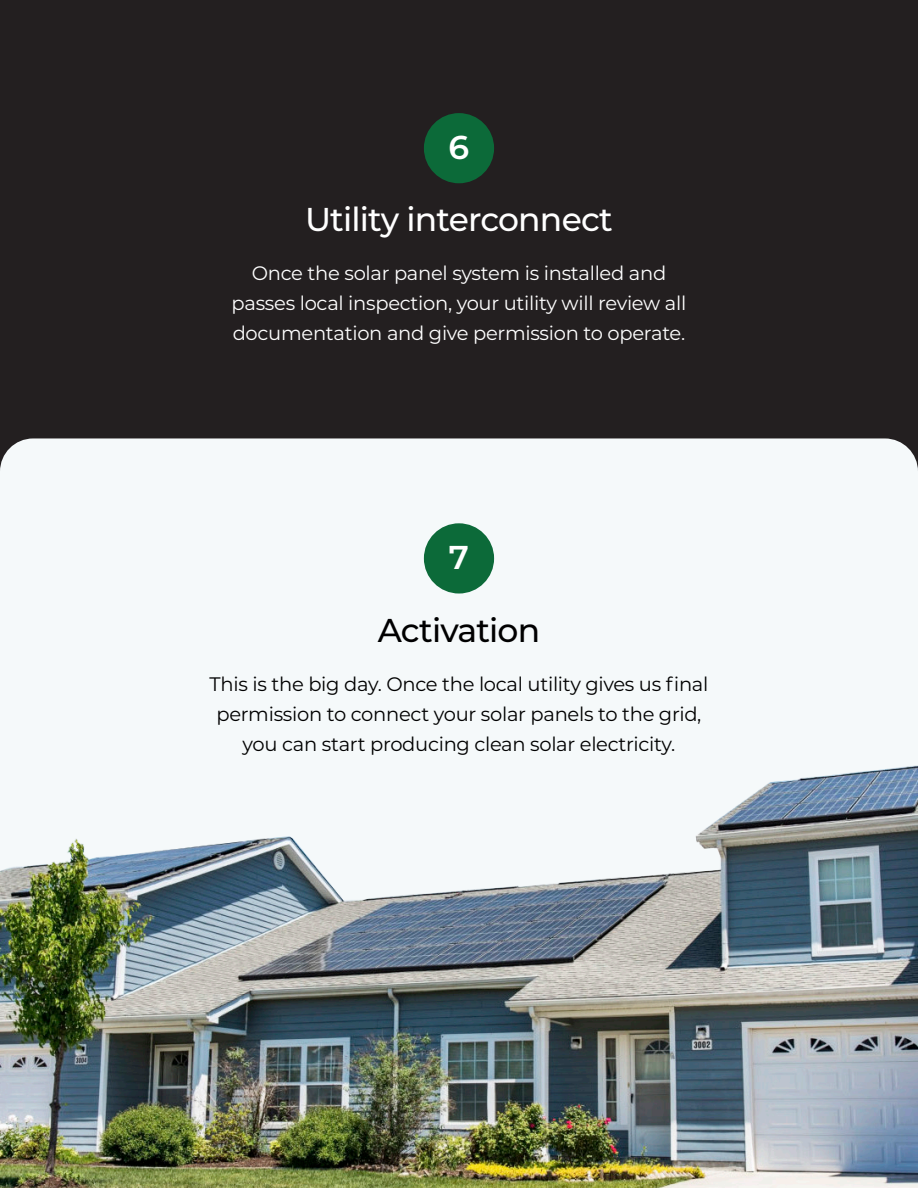
<style>
.page{position:relative;width:918px;height:1188px;background:#231f20}
.page>*{position:absolute;margin:0;border:0;box-sizing:border-box;transform-origin:0 0}
.t1{font:500 33px "Montserrat";letter-spacing:-.025em;color:#fff}
.t2{font:500 33px "Montserrat";letter-spacing:-.025em;color:#000}
.t3{font:600 33px "Montserrat";color:#fff}
.t4{font:19.5px/30px "Montserrat";letter-spacing:-.015em;color:#000;text-align:center}
.t5{font:19.5px "Montserrat";letter-spacing:-.015em;color:#fff}
</style>
<div class="page">
<div style="left:424px;top:113px;width:70px;height:70px;background:#0c6a39;border-radius:50%"></div>
<div style="left:0;top:438px;width:918px;height:177px;background:#f5f9fa"></div>
<img style="left:0;top:615px;width:918px;height:573px">
<div style="left:424px;top:523px;width:70px;height:71px;background:#0c6a39;border-radius:50%"></div>
<p class="t3" style="left:449px;top:124px;width:22px">6</p>
<p class="t1" style="left:305px;top:197px;width:309px">Utility interconnect</p>
<p class="t5" style="left:252px;top:260px;width:416px">Once the solar panel system is installed and</p>
<p class="t5" style="left:232px;top:290px;width:456px">passes local inspection, your utility will review all</p>
<p class="t5" style="left:233px;top:320px;width:454px">documentation and give permission to operate.</p>
<p class="t3" style="left:449px;top:534px;width:22px">7</p>
<p class="t2" style="left:378px;top:607px;width:164px">Activation</p>
<p class="t4" style="left:210px;top:668px;width:500px">This is the big day. Once the local utility gives us final permission to connect your solar panels to the grid, you can start producing clean solar electricity.</p>
</div>
